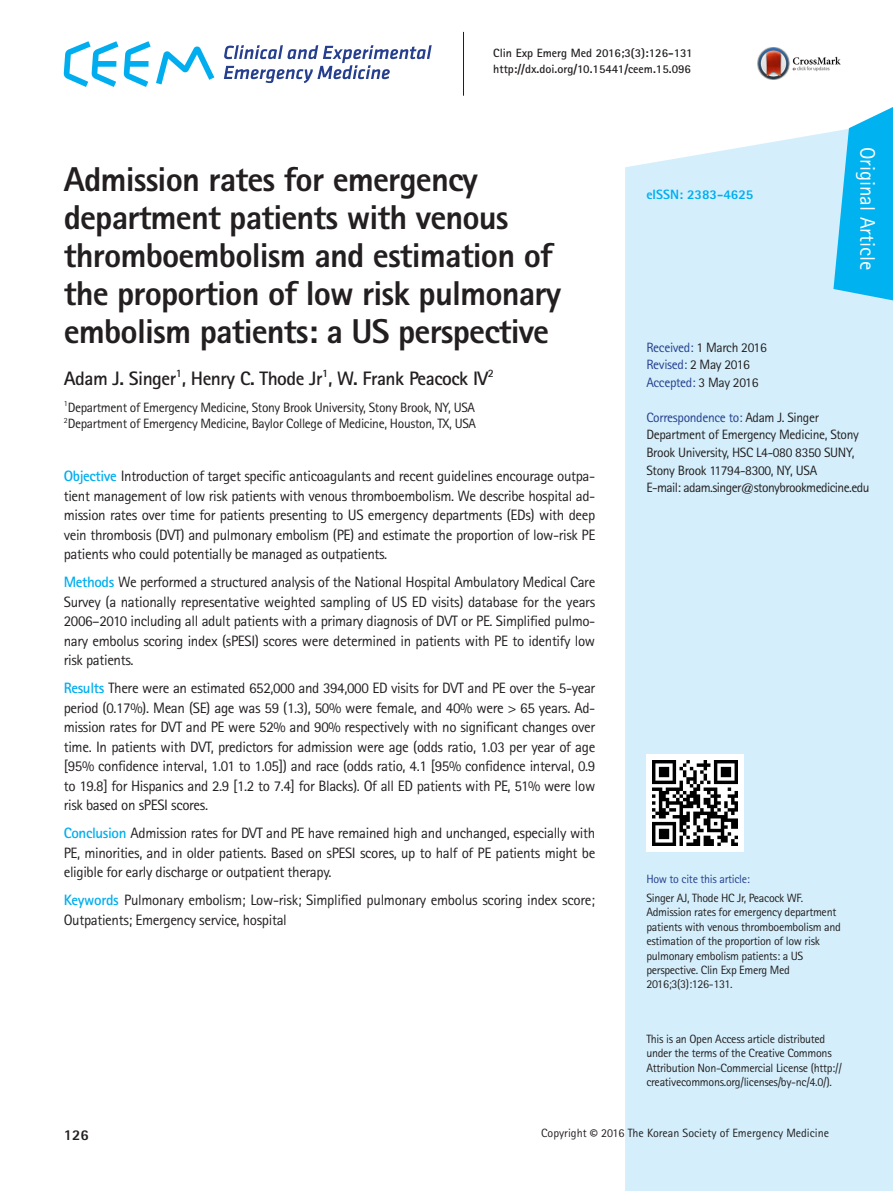
<style>
.page{position:relative;width:893px;height:1191px;background:#fff}
.page>*{position:absolute;margin:0;border:0;box-sizing:border-box;transform-origin:0 0}
.제목{font:800 34.5px/38px "Rotis Sans Serif Std";letter-spacing:-.025em;color:#231f20}
.t1{font:21px "Rotis Sans Serif Std";color:#fff}
.저자{font:700 19.5px "Rotis Sans Serif Std";letter-spacing:-.025em;color:#231f20}
.초록{font:15px/19.5px "Rotis Sans Serif Std";letter-spacing:-.025em;color:#231f20;text-align:justify}
.t2{font:800 15px "Rotis Sans Serif Std";color:#231f20}
.교신저자{font:13.5px/17.5px "Rotis Sans Serif Std";letter-spacing:-.025em;color:#231f20}
.소속{font:13.5px "Rotis Sans Serif Std";letter-spacing:-.025em;color:#231f20}
.교신저자-2{font:13.5px "Rotis Sans Serif Std";letter-spacing:-.025em;color:#253f8e}
.t3{font:800 13.5px "Rotis Sans Serif Std";color:#00aeef}
.인용주소본문{font:12px/14.4px "Rotis Sans Serif Std";letter-spacing:-.025em;color:#231f20}
.잡지볼륨{font:700 12px "Rotis Sans Serif Std";color:#231f20}
.인용주소본문-2{font:12px "Rotis Sans Serif Std";color:#231f20}
.인용주소볼드{font:12px "Rotis Sans Serif Std";letter-spacing:-.025em;color:#253f8e}
.s1{font-weight:700;color:#00aeef}
.s2{color:#253f8e}
.s3{color:#231f20}
.s4{font-family:"Myriad Pro";font-weight:700}
</style>
<div class="page">
<div style="left:625px;top:131px;width:268px;height:1060px;background:#d4effb"></div>
<svg style="left:833px;top:107px;width:60px;height:193px"></svg>
<svg style="left:64px;top:41px;width:54px;height:46px"></svg>
<svg style="left:124px;top:41px;width:90px;height:46px"></svg>
<svg style="left:224px;top:45px;width:208px;height:38px"></svg>
<hr style="left:463px;top:32px;width:1px;height:64px;background:#231f20">
<div style="left:646px;top:754px;width:98px;height:98px;background:#fff"></div>
<img style="left:653px;top:760px;width:85px;height:85px">
<img style="left:758px;top:47px;width:83px;height:32px">
<p class="잡지볼륨" style="left:493px;top:45px;width:201px">Clin Exp Emerg Med 2016;3(3):126-131</p>
<p class="잡지볼륨" style="left:493px;top:62px;width:199px">http://dx.doi.org/10.15441/ceem.15.096</p>
<p class="제목" style="left:64px;top:160px;width:499px">Admission rates for emergency department patients with venous thromboembolism and estimation of the proportion of low risk pulmonary embolism patients: a US perspective</p>
<p class="저자" style="left:64px;top:366px;width:432px">Adam J. Singer<sup>1</sup>, Henry C. Thode Jr<sup>1</sup>, W. Frank Peacock IV<sup>2</sup></p>
<p class="소속" style="left:64px;top:399px;width:413px"><sup>1</sup>Department of Emergency Medicine, Stony Brook University, Stony Brook, NY, USA</p>
<p class="소속" style="left:64px;top:415px;width:414px"><sup>2</sup>Department of Emergency Medicine, Baylor College of Medicine, Houston, TX, USA</p>
<p class="초록" style="left:64px;top:466px;width:533px"><span class="s1">Objective</span> Introduction of target specific anticoagulants and recent guidelines encourage outpa&shy;tient management of low risk patients with venous thromboembolism. We describe hospital ad&shy;mission rates over time for patients presenting to US emergency departments (EDs) with deep vein thrombosis (DVT) and pulmonary embolism (PE) and estimate the proportion of low-risk PE patients who could potentially be managed as outpatients.</p>
<p class="초록" style="left:64px;top:572px;width:533px"><span class="s1">Methods</span> We performed a structured analysis of the National Hospital Ambulatory Medical Care Survey (a nationally representative weighted sampling of US ED visits) database for the years 2006–2010 including all adult patients with a primary diagnosis of DVT or PE. Simplified pulmo&shy;nary embolus scoring index (sPESI) scores were determined in patients with PE to identify low risk patients.</p>
<p class="초록" style="left:64px;top:678px;width:533px"><span class="s1">Results</span> There were an estimated 652,000 and 394,000 ED visits for DVT and PE over the 5-year period (0.17%). Mean (SE) age was 59 (1.3), 50% were female, and 40% were &gt; 65 years. Ad&shy;mission rates for DVT and PE were 52% and 90% respectively with no significant changes over time. In patients with DVT, predictors for admission were age (odds ratio, 1.03 per year of age [95% confidence interval, 1.01 to 1.05]) and race (odds ratio, 4.1 [95% confidence interval, 0.9 to 19.8] for Hispanics and 2.9 [1.2 to 7.4] for Blacks). Of all ED patients with PE, 51% were low risk based on sPESI scores.</p>
<p class="초록" style="left:64px;top:823px;width:533px"><span class="s1">Conclusion</span> Admission rates for DVT and PE have remained high and unchanged, especially with PE, minorities, and in older patients. Based on sPESI scores, up to half of PE patients might be eligible for early discharge or outpatient therapy.</p>
<p class="초록" style="left:64px;top:890px;width:533px"><span class="s1">Keywords</span> Pulmonary embolism; Low-risk; Simplified pulmonary embolus scoring index score;<br>Outpatients; Emergency service, hospital</p>
<p class="t3" style="left:646px;top:185px;width:109px">eISSN: 2383-4625</p>
<p class="t1" style="left:880px;top:147px;width:125px;rotate:90deg">Original Article</p>
<p class="교신저자" style="left:646px;top:338px;width:122px"><span class="s2">Received:</span> 1 March 2016</p>
<p class="교신저자-2" style="left:646px;top:357px;width:105px">Revised: <span class="s3">2 May 2016</span></p>
<p class="교신저자-2" style="left:646px;top:374px;width:114px">Accepted: <span class="s3">3 May 2016</span></p>
<p class="교신저자-2" style="left:646px;top:409px;width:174px">Correspondence to: <span class="s3">Adam J. Singer</span></p>
<p class="교신저자" style="left:646px;top:426px;width:214px">Department of Emergency Medicine, Stony<br>Brook University, HSC L4-080 8350 SUNY,<br>Stony Brook 11794-8300, NY, USA</p>
<p class="교신저자" style="left:646px;top:479px;width:225px">E-mail: adam.singer@stonybrookmedicine.edu</p>
<p class="인용주소볼드" style="left:646px;top:872px;width:105px">How to cite this article:</p>
<p class="인용주소본문" style="left:646px;top:890px;width:196px">Singer AJ, Thode HC Jr, Peacock WF.<br>Admission rates for emergency department patients with venous thromboembolism and estimation of the proportion of low risk pulmonary embolism patients: a US perspective. Clin Exp Emerg Med 2016;3(3):126-131.</p>
<p class="인용주소본문" style="left:646px;top:1031px;width:197px">This is an Open Access article distributed under the terms of the Creative Commons Attribution Non-Commercial License (http:// creativecommons.org/licenses/by-nc/4.0/).</p>
<p class="t2" style="left:64px;top:1125px;width:27px">126</p>
<p class="인용주소본문-2" style="left:541px;top:1126px;width:290px">Copyright <span class="s4">©</span> 2016 The Korean Society of Emergency Medicine</p>
</div>
